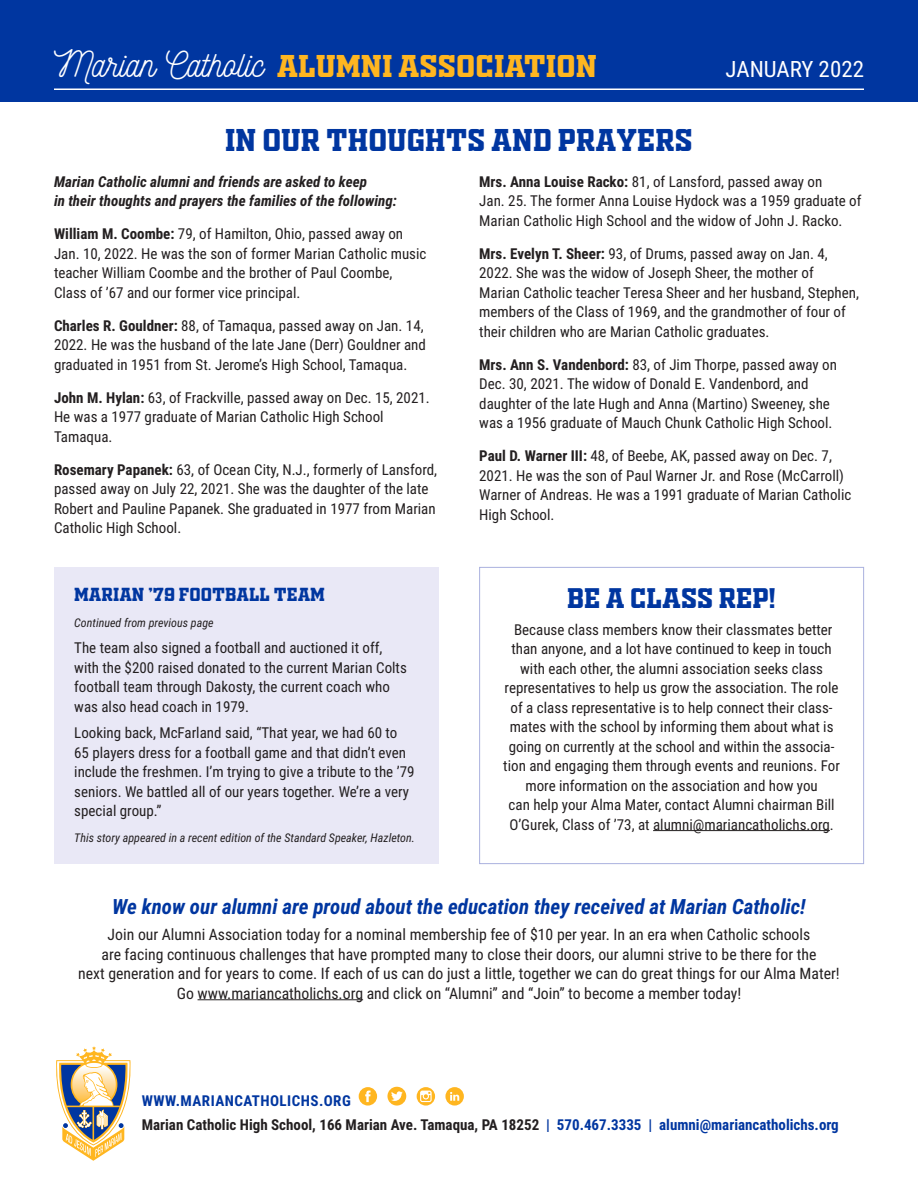
<style>
.page{position:relative;width:918px;height:1188px;background:#fff}
.page>*{position:absolute;margin:0;border:0;box-sizing:border-box;transform-origin:0 0}
.t1{font:36px "Nickainley";color:#fff}
.t2{font:30px "OLDSPORT02 ATHLETICNCV";color:#0036a0}
.t3{font:30px "OLDSPORT02 ATHLETICNCV";color:#ffb620}
.t4{font:27px "OLDSPORT02 ATHLETICNCV";color:#0036a0}
.t5{font:22.5px "Roboto Condensed";color:#fff}
.t6{font:italic 700 21px "Roboto Condensed";color:#0036a0}
.t7{font:18px "OLDSPORT02 ATHLETICNCV";color:#0036a0}
.t8{font:15.75px/19.5px "Roboto Condensed";color:#231f20;text-align:center}
.t9{font:15px/19.5px "Roboto Condensed";color:#231f20}
.t10{font:italic 700 15px/19.5px "Roboto Condensed";color:#231f20}
.t11{font:700 15px "Roboto Condensed";color:#231f20}
.t12{font:700 15px "Roboto Condensed";letter-spacing:.03em;color:#0036a0}
.t13{font:italic 12px "Roboto Condensed";color:#231f20}
.s1{font-weight:700}
.s2{color:#0036a0}
</style>
<div class="page">
<hr style="left:198px;top:999px;width:165px;height:1px;background:#231f20">
<div style="left:0;top:0;width:918px;height:101px;background:#0036a0"></div>
<hr style="left:54px;top:88px;width:810px;height:2px;background:#fff">
<div style="left:359px;top:1087px;width:18px;height:19px;background:#ffb620;border-radius:50%"></div>
<svg style="left:365px;top:1091px;width:6px;height:11px"></svg>
<div style="left:387px;top:1087px;width:19px;height:19px;background:#ffb620;border-radius:50%"></div>
<svg style="left:391px;top:1091px;width:12px;height:10px"></svg>
<svg style="left:417px;top:1087px;width:18px;height:19px"></svg>
<svg style="left:420px;top:1091px;width:12px;height:11px"></svg>
<svg style="left:445px;top:1087px;width:19px;height:19px"></svg>
<svg style="left:56px;top:1046px;width:75px;height:115px"></svg>
<div style="left:54px;top:567px;width:385px;height:297px;background:#e9e8f6"></div>
<hr style="left:653px;top:830px;width:177px;height:1px;background:#231f20">
<div style="left:479px;top:567px;width:385px;height:297px;border:1px solid #aab1df"></div>
<p class="t1" style="left:54px;top:41px;width:211px">Marian Catholic</p>
<p class="t3" style="left:277px;top:44px;width:322px">ALUMNI ASSOCIATION</p>
<p class="t5" style="left:726px;top:53px;width:140px">JANUARY 2022</p>
<p class="t2" style="left:225px;top:118px;width:469px">IN OUR THOUGHTS AND PRAYERS</p>
<p class="t10" style="left:54px;top:171px;width:344px">Marian Catholic alumni and friends are asked to keep<br>in their thoughts and prayers the families of the following:</p>
<p class="t9" style="left:54px;top:224px;width:374px"><span class="s1">William M. Coombe:</span> 79, of Hamilton, Ohio, passed away on Jan. 10, 2022. He was the son of former Marian Catholic music teacher William Coombe and the brother of Paul Coombe, Class of ’67 and our former vice principal.</p>
<p class="t9" style="left:54px;top:315px;width:373px"><span class="s1">Charles R. Gouldner:</span> 88, of Tamaqua, passed away on Jan. 14,<br>2022. He was the husband of the late Jane (Derr) Gouldner and graduated in 1951 from St. Jerome’s High School, Tamaqua.</p>
<p class="t9" style="left:54px;top:387px;width:377px"><span class="s1">John M. Hylan:</span> 63, of Frackville, passed away on Dec. 15, 2021.<br>He was a 1977 graduate of Marian Catholic High School<br>Tamaqua.</p>
<p class="t9" style="left:54px;top:459px;width:385px"><span class="s1">Rosemary Papanek:</span> 63, of Ocean City, N.J., formerly of Lansford, passed away on July 22, 2021. She was the daughter of the late Robert and Pauline Papanek. She graduated in 1977 from Marian Catholic High School.</p>
<p class="t7" style="left:74px;top:581px;width:252px">MARIAN ’79 FOOTBALL TEAM</p>
<p class="t13" style="left:74px;top:614px;width:141px">Continued from previous page</p>
<p class="t9" style="left:74px;top:638px;width:334px">The team also signed a football and auctioned it off, with the $200 raised donated to the current Marian Colts football team through Dakosty, the current coach who was also head coach in 1979.</p>
<p class="t9" style="left:74px;top:722px;width:342px">Looking back, McFarland said, “That year, we had 60 to 65 players dress for a football game and that didn’t even include the freshmen. I’m trying to give a tribute to the ’79 seniors. We battled all of our years together. We’re a very special group.”</p>
<p class="t13" style="left:74px;top:830px;width:342px">This story appeared in a recent edition of the Standard Speaker, Hazleton.</p>
<p class="t9" style="left:479px;top:171px;width:384px"><span class="s1">Mrs. Anna Louise Racko:</span> 81, of Lansford, passed away on<br>Jan. 25. The former Anna Louise Hydock was a 1959 graduate of<br>Marian Catholic High School and the widow of John J. Racko.</p>
<p class="t9" style="left:479px;top:243px;width:381px"><span class="s1">Mrs. Evelyn T. Sheer:</span> 93, of Drums, passed away on Jan. 4, 2022. She was the widow of Joseph Sheer, the mother of<br>Marian Catholic teacher Teresa Sheer and her husband, Stephen, members of the Class of 1969, and the grandmother of four of their children who are Marian Catholic graduates.</p>
<p class="t9" style="left:479px;top:354px;width:359px"><span class="s1">Mrs. Ann S. Vandenbord:</span> 83, of Jim Thorpe, passed away on Dec. 30, 2021. The widow of Donald E. Vandenbord, and daughter of the late Hugh and Anna (Martino) Sweeney, she was a 1956 graduate of Mauch Chunk Catholic High School.</p>
<p class="t9" style="left:479px;top:446px;width:374px"><span class="s1">Paul D. Warner III:</span> 48, of Beebe, AK, passed away on Dec. 7, 2021. He was the son of Paul Warner Jr. and Rose (McCarroll)<br>Warner of Andreas. He was a 1991 graduate of Marian Catholic High School.</p>
<p class="t4" style="left:567px;top:579px;width:210px">BE A CLASS REP!</p>
<p class="t9" style="left:503px;top:619px;width:338px;text-align:center">Because class members know their classmates better than anyone, and a lot have continued to keep in touch with each other, the alumni association seeks class representatives to help us grow the association. The role of a class representative is to help connect their class&shy;mates with the school by informing them about what is going on currently at the school and within the associa&shy;tion and engaging them through events and reunions. For more information on the association and how you<br>can help your Alma Mater, contact Alumni chairman Bill O’Gurek, Class of ’73, at alumni@mariancatholichs.org.</p>
<p class="t6" style="left:112px;top:892px;width:695px">We know our alumni are proud about the education they received at Marian Catholic!</p>
<p class="t8" style="left:78px;top:924px;width:763px">Join our Alumni Association today for a nominal membership fee of $10 per year. In an era when Catholic schools<br>are facing continuous challenges that have prompted many to close their doors, our alumni strive to be there for the<br>next generation and for years to come. If each of us can do just a little, together we can do great things for our Alma Mater!<br>Go www.mariancatholichs.org and click on “Alumni” and “Join” to become a member today!</p>
<p class="t12" style="left:142px;top:1090px;width:211px">WWW.MARIANCATHOLICHS.ORG</p>
<p class="t11" style="left:142px;top:1114px;width:699px">Marian Catholic High School, 166 Marian Ave. Tamaqua, PA 18252 <span class="s2">| 570.467.3335 | alumni@mariancatholichs.org</span></p>
</div>
